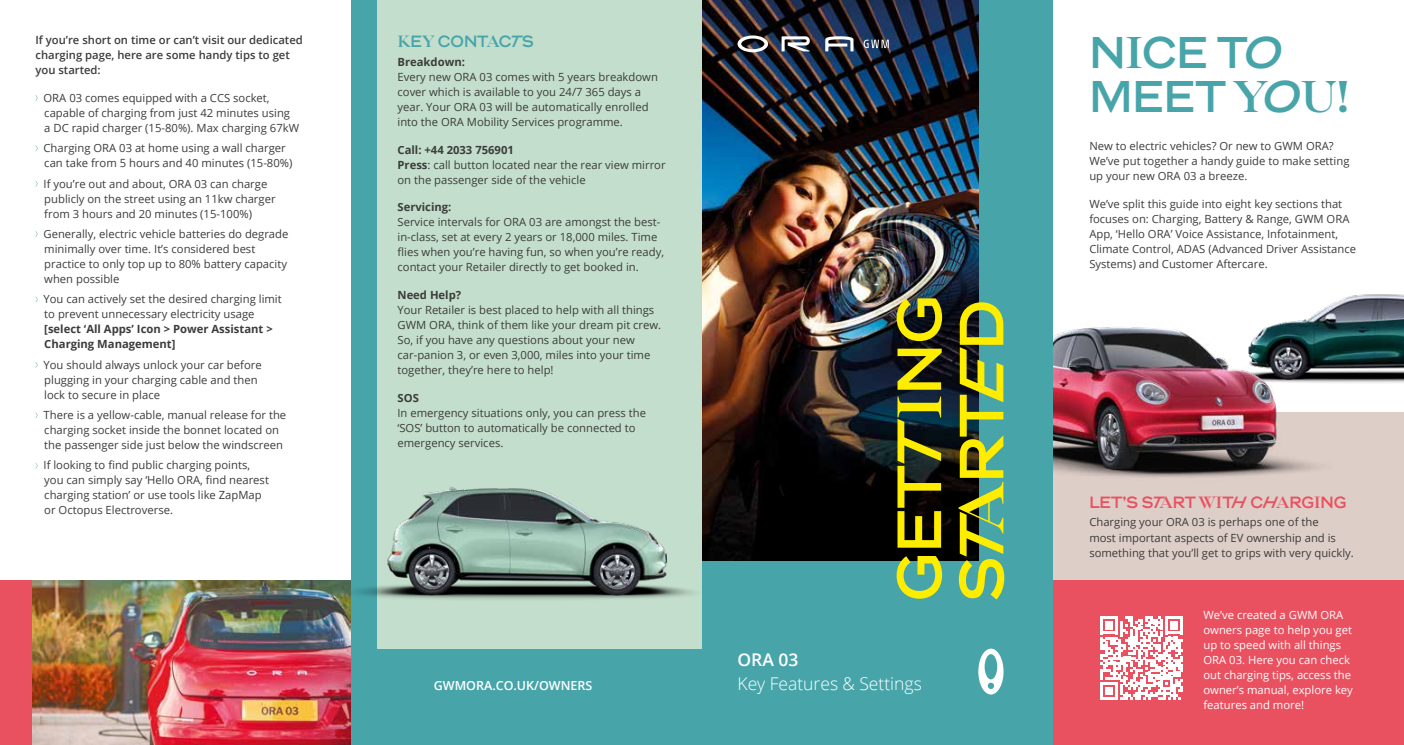
<style>
.page{position:relative;width:1404px;height:745px;background:#fff}
.page>*{position:absolute;margin:0;border:0;box-sizing:border-box;transform-origin:0 0}
.t1{font:62.25px/62.2px "OR Afunky Headline";color:#ffed00}
.t2{font:44.25px/44.2px "OR Afunky Headline";letter-spacing:-.015em;color:#47a5aa}
.t3{font:300 17.5px "Open Sans";color:#fff}
.t4{font:600 17.5px "Open Sans";color:#fff}
.t5{font:16.25px "OR Afunky Headline";color:#ea5160}
.t6{font:16.25px "OR Afunky Headline";letter-spacing:-.025em;color:#47a5aa}
.t7{font:600 12.5px "Open Sans";color:#fff}
.t8{font:11.25px/15px "Open Sans";color:#3c3c3b}
.t9{font:11.25px/15px "Open Sans";color:#fff}
.t10{font:600 11.25px/15px "Open Sans";color:#3c3c3b}
.t11{font:700 11.25px/15px "Open Sans";color:#3c3c3b}
.s1{font-weight:700}
</style>
<div class="page">
<div style="left:351px;top:0;width:701px;height:744px;background:#47a5aa"></div>
<img style="left:702px;top:0;width:276px;height:560px">
<div style="left:377px;top:0;width:324px;height:648px;background:#c3decc"></div>
<img style="left:737px;top:35px;width:151px;height:17px">
<svg style="left:978px;top:648px;width:25px;height:46px"></svg>
<img style="left:355px;top:486px;width:339px;height:114px">
<div style="left:1052px;top:412px;width:351px;height:332px;background:#decec8"></div>
<div style="left:1052px;top:580px;width:351px;height:164px;background:#ea5160"></div>
<svg style="left:1100px;top:616px;width:82px;height:83px"></svg>
<img style="left:1344px;top:294px;width:59px;height:89px">
<img style="left:1053px;top:298px;width:291px;height:180px">
<img style="left:31px;top:580px;width:320px;height:164px">
<div style="left:0;top:580px;width:31px;height:164px;background:#ea5160"></div>
<p class="t10" style="left:35px;top:32px;width:269px">If you’re short on time or can’t visit our dedicated charging page, here are some handy tips to get you started:</p>
<p class="t8" style="left:44px;top:90px;width:257px">ORA 03 comes equipped with a CCS socket, capable of charging from just 42 minutes using<br>a DC rapid charger (15-80%). Max charging 67kW</p>
<p class="t8" style="left:44px;top:140px;width:250px">Charging ORA 03 at home using a wall charger can take from 5 hours and 40 minutes (15-80%)</p>
<p class="t8" style="left:44px;top:175px;width:233px">If you’re out and about, ORA 03 can charge publicly on the street using an 11kw charger from 3 hours and 20 minutes (15-100%)</p>
<p class="t8" style="left:44px;top:226px;width:246px">Generally, electric vehicle batteries do degrade minimally over time. It’s considered best practice to only top up to 80% battery capacity when possible</p>
<p class="t8" style="left:44px;top:291px;width:240px">You can actively set the desired charging limit to prevent unnecessary electricity usage</p>
<p class="t11" style="left:44px;top:321px;width:230px">[select ‘All Apps’ Icon &gt; Power Assistant &gt;<br>Charging Management]</p>
<p class="t8" style="left:44px;top:356px;width:220px">You should always unlock your car before plugging in your charging cable and then lock to secure in place</p>
<p class="t8" style="left:44px;top:407px;width:244px">There is a yellow-cable, manual release for the charging socket inside the bonnet located on the passenger side just below the windscreen</p>
<p class="t8" style="left:44px;top:457px;width:227px">If looking to find public charging points, you can simply say ‘Hello ORA, find nearest charging station’ or use tools like ZapMap or Octopus Electroverse.</p>
<h3 class="t6" style="left:397px;top:31px;width:138px">KEY CONTACTS</h3>
<p class="t11" style="left:397px;top:54px;width:69px">Breakdown:</p>
<p class="t8" style="left:397px;top:69px;width:262px">Every new ORA 03 comes with 5 years breakdown cover which is available to you 24/7 365 days a year. Your ORA 03 will be automatically enrolled into the ORA Mobility Services programme.</p>
<p class="t8" style="left:397px;top:142px;width:269px"><span class="s1">Call: +44 2033 756901<br>Press</span>: call button located near the rear view mirror on the passenger side of the vehicle</p>
<p class="t11" style="left:397px;top:199px;width:55px">Servicing:</p>
<p class="t8" style="left:397px;top:214px;width:268px">Service intervals for ORA 03 are amongst the best&shy;in-class, set at every 2 years or 18,000 miles. Time flies when you’re having fun, so when you’re ready, contact your Retailer directly to get booked in.</p>
<p class="t11" style="left:397px;top:287px;width:65px">Need Help?</p>
<p class="t8" style="left:397px;top:302px;width:265px">Your Retailer is best placed to help with all things GWM ORA, think of them like your dream pit crew.<br>So, if you have any questions about your new car-panion 3, or even 3,000, miles into your time together, they’re here to help!</p>
<p class="t11" style="left:397px;top:389px;width:23px">SOS</p>
<p class="t8" style="left:397px;top:404px;width:250px">In emergency situations only, you can press the ‘SOS’ button to automatically be connected to emergency services.</p>
<p class="t7" style="left:434px;top:676px;width:160px">GWMORA.CO.UK/OWNERS</p>
<h1 class="t1" style="left:887px;top:601px;width:307px;rotate:-90deg">GETTING<br>STARTED</h1>
<h3 class="t4" style="left:737px;top:647px;width:63px">ORA 03</h3>
<h3 class="t3" style="left:737px;top:671px;width:186px">Key Features &amp; Settings</h3>
<h2 class="t2" style="left:1089px;top:30px;width:261px">NICE TO<br>MEET YOU!</h2>
<p class="t8" style="left:1089px;top:138px;width:262px">New to electric vehicles? Or new to GWM ORA?<br>We’ve put together a handy guide to make setting up your new ORA 03 a breeze.</p>
<p class="t8" style="left:1089px;top:196px;width:268px">We’ve split this guide into eight key sections that focuses on: Charging, Battery &amp; Range, GWM ORA App, ‘Hello ORA’ Voice Assistance, Infotainment, Climate Control, ADAS (Advanced Driver Assistance Systems) and Customer Aftercare.</p>
<h3 class="t5" style="left:1089px;top:491px;width:259px">LET’S START WITH CHARGING</h3>
<p class="t8" style="left:1089px;top:514px;width:266px">Charging your ORA 03 is perhaps one of the<br>most important aspects of EV ownership and is something that you’ll get to grips with very quickly.</p>
<p class="t9" style="left:1203px;top:607px;width:151px">We’ve created a GWM ORA owners page to help you get up to speed with all things<br>ORA 03. Here you can check out charging tips, access the owner’s manual, explore key features and more!</p>
</div>
